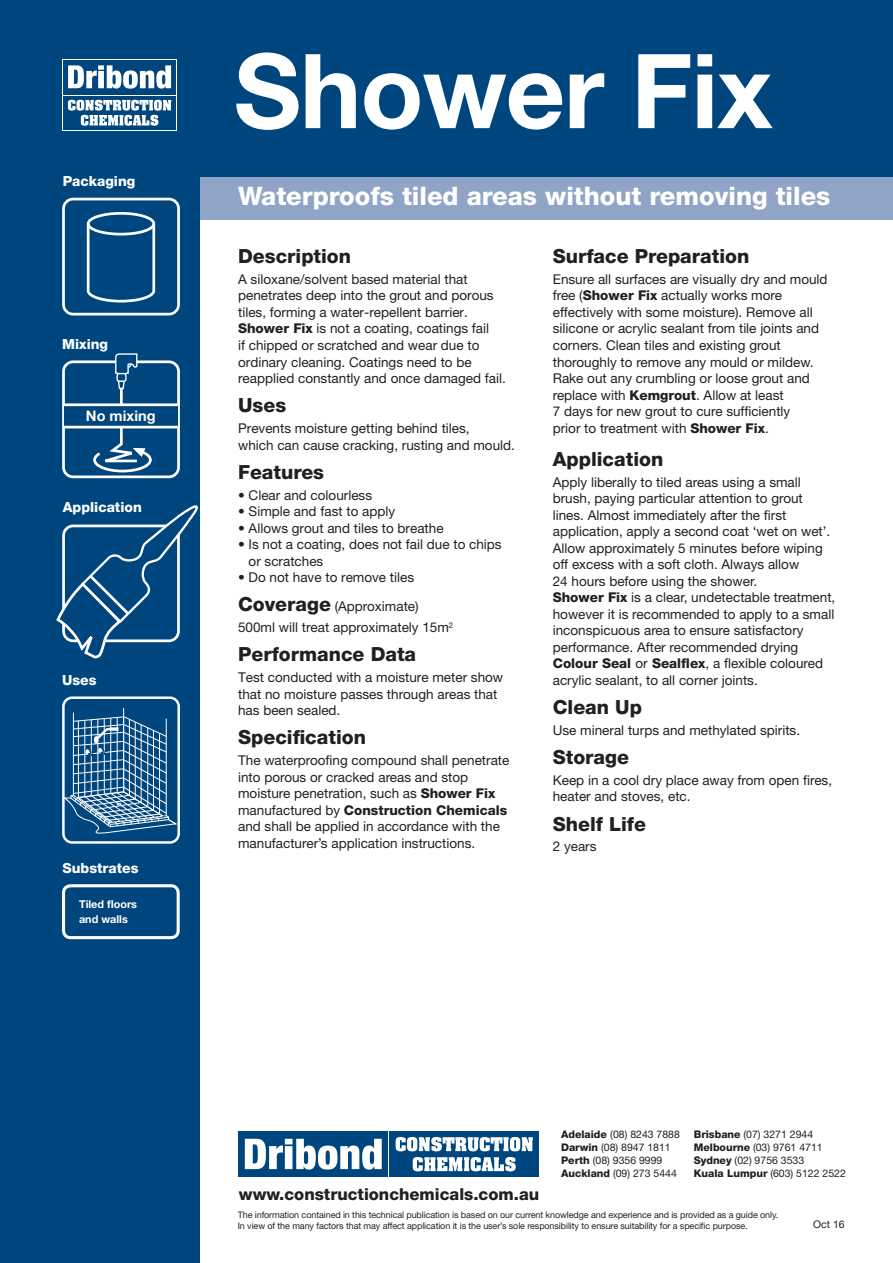
<style>
.page{position:relative;width:893px;height:1263px;background:#fff}
.page>*{position:absolute;margin:0;border:0;box-sizing:border-box;transform-origin:0 0}
.t1{font:700 103.5px "Helvetica Neue LT Std";letter-spacing:-.01em;color:#fff}
.t2{font:800 25.5px "Helvetica Neue LT Std";color:#fff}
.t3{font:800 19.5px "Helvetica Neue LT Std";color:#231f20}
.t4{font:800 16.5px "Helvetica Neue LT Std";color:#231f20}
.t5{font:700 14.55px "Helvetica Neue LT Std";color:#fff}
.t6{font:800 13.95px "Helvetica Neue LT Std";color:#fff}
.Sub_Heading{font:13.5px/16.5px "Helvetica Neue LT Std";color:#231f20}
.TEXT{font:13.5px/16.5px "Helvetica Neue LT Std";color:#231f20}
.Substrates_text{font:700 10.8px/15.5px "Helvetica Neue LT Std";color:#fff}
.t7{font:10.5px "Helvetica Neue LT Std";color:#231f20}
.t8{font:9px/10.5px "Helvetica Neue LT Std";letter-spacing:-.01em;color:#231f20}
.s1{font-weight:800}
.s2{font-weight:800;font-size:19.5px}
</style>
<div class="page">
<div style="left:193px;top:175px;width:700px;height:45px;background:#8fa4c7"></div>
<div style="left:0;top:0;width:200px;height:1263px;background:#00467e"></div>
<div style="left:199px;top:0;width:694px;height:176px;background:#00467e"></div>
<div style="left:62px;top:884px;width:118px;height:55px;border:3px solid #fff;border-radius:7px"></div>
<div style="left:62px;top:198px;width:118px;height:117px;border:3px solid #fff;border-radius:10px"></div>
<svg style="left:88px;top:213px;width:66px;height:21px"></svg>
<div style="left:87px;top:212px;width:68px;height:23px;border:3px solid #fff;border-radius:50%"></div>
<svg style="left:86px;top:221px;width:70px;height:82px"></svg>
<div style="left:62px;top:360px;width:118px;height:118px;border:3px solid #fff;border-radius:10px"></div>
<svg style="left:87px;top:353px;width:66px;height:120px"></svg>
<div style="left:64px;top:405px;width:114px;height:22px;background:#00467e"></div>
<hr style="left:64px;top:403px;width:114px;height:3px;background:#fff">
<hr style="left:64px;top:426px;width:114px;height:2px;background:#fff">
<svg style="left:56px;top:505px;width:142px;height:153px"></svg>
<div style="left:62px;top:696px;width:118px;height:148px;border:2px solid #fff;border-radius:9px"></div>
<hr style="left:123px;top:708px;width:1px;height:84px;background:#fff">
<hr style="left:73px;top:713px;width:1px;height:82px;background:#fff">
<svg style="left:64px;top:716px;width:116px;height:120px"></svg>
<div style="left:390px;top:1131px;width:149px;height:46px;background:#00467e"></div>
<svg style="left:413px;top:1157px;width:103px;height:14px"></svg>
<svg style="left:396px;top:1137px;width:137px;height:14px"></svg>
<div style="left:239px;top:1131px;width:149px;height:46px;background:#00467e"></div>
<svg style="left:245px;top:1139px;width:137px;height:30px"></svg>
<div style="left:62px;top:94px;width:115px;height:37px;background:#fff"></div>
<div style="left:63px;top:95px;width:113px;height:35px;background:#00467e"></div>
<svg style="left:68px;top:100px;width:103px;height:26px"></svg>
<svg style="left:62px;top:59px;width:115px;height:36px"></svg>
<div style="left:63px;top:60px;width:113px;height:34px;background:#00467e"></div>
<svg style="left:68px;top:65px;width:103px;height:24px"></svg>
<p class="t6" style="left:63px;top:173px;width:74px">Packaging</p>
<p class="t6" style="left:62px;top:336px;width:47px">Mixing</p>
<p class="t5" style="left:86px;top:406px;width:71px">No mixing</p>
<p class="t6" style="left:63px;top:499px;width:81px">Application</p>
<p class="t6" style="left:62px;top:672px;width:36px">Uses</p>
<p class="t6" style="left:63px;top:859px;width:77px">Substrates</p>
<p class="Substrates_text" style="left:79px;top:896px;width:60px">Tiled floors and walls</p>
<p class="t1" style="left:234px;top:27px;width:540px">Shower Fix</p>
<p class="t2" style="left:238px;top:181px;width:594px">Waterproofs tiled areas without removing tiles</p>
<p class="t3" style="left:238px;top:245px;width:115px">Description</p>
<p class="TEXT" style="left:238px;top:271px;width:269px">A siloxane/solvent based material that penetrates deep into the grout and porous tiles, forming a water-repellent barrier.<br><span class="s1">Shower Fix</span> is not a coating, coatings fail<br>if chipped or scratched and wear due to ordinary cleaning. Coatings need to be reapplied constantly and once damaged fail.</p>
<p class="t3" style="left:238px;top:394px;width:50px">Uses</p>
<p class="TEXT" style="left:238px;top:420px;width:278px">Prevents moisture getting behind tiles,<br>which can cause cracking, rusting and mould.</p>
<p class="t3" style="left:238px;top:460px;width:87px">Features</p>
<p class="TEXT" style="left:238px;top:486px;width:136px">• Clear and colourless</p>
<p class="TEXT" style="left:238px;top:503px;width:159px">• Simple and fast to apply</p>
<p class="TEXT" style="left:238px;top:519px;width:207px">• Allows grout and tiles to breathe</p>
<p class="TEXT" style="left:249px;top:536px;width:255px;text-indent:-11px">• Is not a coating, does not fail due to chips or scratches</p>
<p class="TEXT" style="left:238px;top:569px;width:178px">• Do not have to remove tiles</p>
<p class="Sub_Heading" style="left:238px;top:598px;width:182px"><span class="s2">Coverage</span> (Approximate)</p>
<p class="TEXT" style="left:238px;top:619px;width:217px">500ml will treat approximately 15m<sup>2</sup></p>
<p class="t3" style="left:238px;top:643px;width:180px">Performance Data</p>
<p class="TEXT" style="left:238px;top:669px;width:267px">Test conducted with a moisture meter show that no moisture passes through areas that has been sealed.</p>
<p class="t3" style="left:238px;top:726px;width:129px">Specification</p>
<p class="Sub_Heading" style="left:238px;top:752px;width:273px">The waterproofing compound shall penetrate into porous or cracked areas and stop moisture penetration, such as <span class="s1">Shower Fix </span>manufactured by <span class="s1">Construction Chemicals </span>and shall be applied in accordance with the manufacturer’s application instructions.</p>
<p class="t3" style="left:553px;top:245px;width:198px">Surface Preparation</p>
<p class="Sub_Heading" style="left:553px;top:271px;width:276px">Ensure all surfaces are visually dry and mould free (<span class="s1">Shower Fix</span> actually works more effectively with some moisture). Remove all silicone or acrylic sealant from tile joints and corners. Clean tiles and existing grout thoroughly to remove any mould or mildew.<br>Rake out any crumbling or loose grout and replace with <span class="s1">Kemgrout</span>. Allow at least<br>7 days for new grout to cure sufficiently<br>prior to treatment with <span class="s1">Shower Fix</span>.</p>
<p class="t3" style="left:553px;top:447px;width:112px">Application</p>
<p class="Sub_Heading" style="left:553px;top:473px;width:284px">Apply liberally to tiled areas using a small brush, paying particular attention to grout lines. Almost immediately after the first application, apply a second coat ‘wet on wet’.<br>Allow approximately 5 minutes before wiping off excess with a soft cloth. Always allow<br>24 hours before using the shower.<br><span class="s1">Shower Fix</span> is a clear, undetectable treatment, however it is recommended to apply to a small inconspicuous area to ensure satisfactory performance. After recommended drying <span class="s1">Colour Seal</span> or <span class="s1">Sealflex</span>, a flexible coloured acrylic sealant, to all corner joints.</p>
<p class="t3" style="left:553px;top:695px;width:91px">Clean Up</p>
<p class="Sub_Heading" style="left:553px;top:721px;width:249px">Use mineral turps and methylated spirits.</p>
<p class="t3" style="left:553px;top:745px;width:78px">Storage</p>
<p class="Sub_Heading" style="left:553px;top:771px;width:281px">Keep in a cool dry place away from open fires, heater and stoves, etc.</p>
<p class="t3" style="left:553px;top:812px;width:95px">Shelf Life</p>
<p class="Sub_Heading" style="left:553px;top:838px;width:45px">2 years</p>
<p class="t4" style="left:239px;top:1184px;width:302px">www.constructionchemicals.com.au</p>
<p class="t7" style="left:561px;top:1128px;width:120px"><span class="s1">Adelaide</span> (08) 8243 7888</p>
<p class="t7" style="left:561px;top:1141px;width:111px"><span class="s1">Darwin</span> (08) 8947 1811</p>
<p class="t7" style="left:561px;top:1154px;width:103px"><span class="s1">Perth</span> (08) 9356 9999</p>
<p class="t7" style="left:561px;top:1167px;width:117px"><span class="s1">Auckland</span> (09) 273 5444</p>
<p class="t7" style="left:694px;top:1128px;width:121px"><span class="s1">Brisbane</span> (07) 3271 2944</p>
<p class="t7" style="left:694px;top:1141px;width:130px"><span class="s1">Melbourne</span> (03) 9761 4711</p>
<p class="t7" style="left:694px;top:1154px;width:112px"><span class="s1">Sydney</span> (02) 9756 3533</p>
<p class="t7" style="left:694px;top:1167px;width:154px"><span class="s1">Kuala Lumpur</span> (603) 5122 2522</p>
<p class="t8" style="left:238px;top:1210px;width:542px">The information contained in this technical publication is based on our current knowledge and experience and is provided as a guide only.<br>In view of the many factors that may affect application it is the user’s sole responsibility to ensure suitability for a specific purpose.</p>
<p class="t7" style="left:813px;top:1218px;width:33px">Oct 16</p>
</div>
